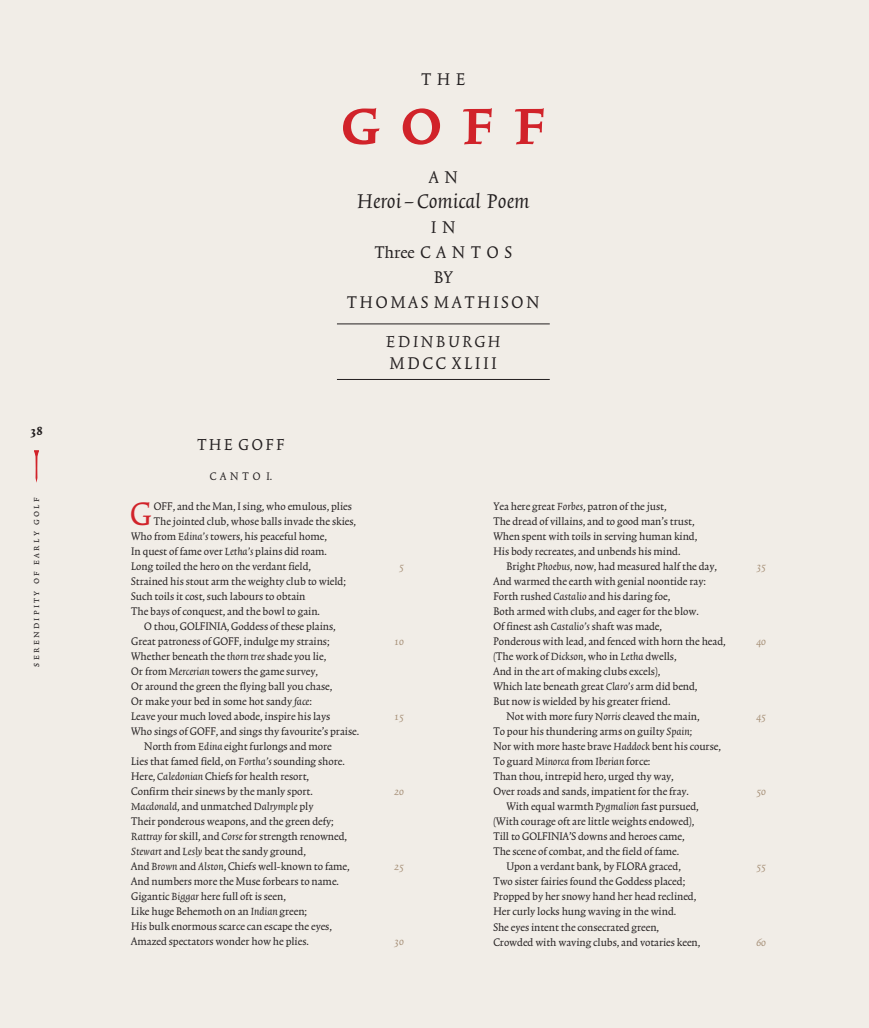
<style>
.page{position:relative;width:869px;height:1028px;background:#fff}
.page>*{position:absolute;margin:0;border:0;box-sizing:border-box;transform-origin:0 0}
.t1{font:700 60px "Trinite No 1";color:#d1232a}
.t2{font:38.5px "Trinite No 1 Rom Con";color:#d1232a}
.t3{font:italic 25px "Trinite No 1";color:#231f20}
.t4{font:20px/25px "Trinite No 1 Rom Con";color:#231f20;text-align:center}
.t5{font:italic 20px "Trinite No 1";color:#231f20}
.t6{font:18.75px "Trinite No 1 Rom Con";color:#231f20}
.t7{font:700 15px "Trinite No 1";color:#231f20}
.t8{font:13px/15px "Trinite No 1 Rom Con";color:#231f20}
.t9{font:italic 13px "Trinite No 1";color:#231f20}
.t10{font:italic 13px "Trinite No 1";color:#a48d74}
.t11{font:11.25px "Trinite No 1 Rom Con Exp";letter-spacing:.2em;color:#231f20}
.s1{font-family:"Trinite No 1";font-style:italic}
.s2{font-family:"Trinite No 1 Rom Con";font-style:normal}
</style>
<div class="page">
<div style="left:0;top:0;width:868px;height:1028px;background:#f1ede7"></div>
<hr style="left:337px;top:323px;width:212px;height:1px;background:#231f20">
<hr style="left:337px;top:379px;width:212px;height:1px;background:#231f20">
<svg style="left:34px;top:450px;width:5px;height:33px"></svg>
<p class="t7" style="left:30px;top:424px;width:14px">38</p>
<p class="t11" style="left:31px;top:666px;width:170px;rotate:-90deg">serendipity of early golf</p>
<h3 class="t6" style="left:197px;top:436px;width:89px">T H E G O F F</h3>
<p class="t8" style="left:210px;top:470px;width:64px">C A N T O I.</p>
<h3 class="t4" style="left:421px;top:68px;width:45px">T H E</h3>
<h1 class="t1" style="left:341px;top:99px;width:205px">G O F F</h1>
<h3 class="t4" style="left:429px;top:166px;width:30px">A N</h3>
<h3 class="t3" style="left:357px;top:190px;width:174px">Heroi – Comical Poem</h3>
<h3 class="t4" style="left:347px;top:216px;width:193px">I N<br>Three C A N T O S<br>BY<br>T H O M A S M A T H I S O N</h3>
<h3 class="t5" style="left:386px;top:332px;width:116px">E D I N B U R G H</h3>
<h3 class="t4" style="left:390px;top:351px;width:108px">M D C C X L I I I</h3>
<h2 class="t2" style="left:130px;top:497px;width:23px">G</h2>
<p class="t8" style="left:154px;top:500px;width:199px">OFF, and the Man, I sing, who emulous, plies</p>
<p class="t8" style="left:154px;top:515px;width:203px">The jointed club, whose balls invade the skies,</p>
<p class="t8" style="left:131px;top:530px;width:197px">Who from <span class="s1">Edina’s</span> towers, his peaceful home,</p>
<p class="t8" style="left:131px;top:545px;width:197px">In quest of fame over <span class="s1">Letha’s</span> plains did roam.</p>
<p class="t8" style="left:131px;top:560px;width:181px">Long toiled the hero on the verdant field,</p>
<p class="t10" style="left:399px;top:560px;width:6px">5</p>
<p class="t8" style="left:131px;top:575px;width:216px">Strained his stout arm the weighty club to wield;<br>Such toils it cost, such labours to obtain<br>The bays of conquest, and the bowl to gain.</p>
<p class="t8" style="left:131px;top:620px;width:206px;text-indent:13px">O thou, GOLFINIA, Goddess of these plains,<br>Great patroness of GOFF, indulge my strains;</p>
<p class="t10" style="left:394px;top:635px;width:11px">10</p>
<p class="t8" style="left:131px;top:650px;width:202px">Whether beneath the <span class="s1">thorn tree</span> shade you lie, Or from <span class="s1">Mercerian</span> towers the game survey, Or around the green the flying ball you chase, Or make your bed in some hot sandy <span class="s1">face</span>:<br>Leave your much loved abode, inspire his lays</p>
<p class="t10" style="left:394px;top:710px;width:11px">15</p>
<p class="t8" style="left:131px;top:725px;width:229px">Who sings of GOFF, and sings thy favourite’s praise.</p>
<p class="t8" style="left:144px;top:740px;width:189px">North from <span class="s1">Edina</span> eight furlongs and more</p>
<p class="t8" style="left:131px;top:755px;width:215px">Lies that famed field, on <span class="s1">Fortha’s</span> sounding shore.</p>
<p class="t8" style="left:131px;top:770px;width:179px">Here, <span class="s1">Caledonian</span> Chiefs for health resort,</p>
<p class="t8" style="left:131px;top:785px;width:183px">Confirm their sinews by the manly sport.</p>
<p class="t10" style="left:394px;top:785px;width:11px">20</p>
<p class="t9" style="left:131px;top:800px;width:184px">Macdonald<span class="s2">, and unmatched</span> Dalrymple <span class="s2">ply</span></p>
<p class="t8" style="left:131px;top:815px;width:220px">Their ponderous weapons, and the green defy; <span class="s1">Rattray</span> for skill, and <span class="s1">Corse</span> for strength renowned, <span class="s1">Stewart</span> and <span class="s1">Lesly</span> beat the sandy ground,<br>And <span class="s1">Brown</span> and <span class="s1">Alston</span>, Chiefs well-known to fame,</p>
<p class="t10" style="left:394px;top:861px;width:11px">25</p>
<p class="t8" style="left:131px;top:875px;width:209px">And numbers more the Muse forbears to name.<br>Gigantic <span class="s1">Biggar</span> here full oft is seen,<br>Like huge Behemoth on an <span class="s1">Indian</span> green;<br>His bulk enormous scarce can escape the eyes, Amazed spectators wonder how he plies.</p>
<p class="t10" style="left:394px;top:936px;width:11px">30</p>
<p class="t8" style="left:493px;top:500px;width:205px">Yea here great <span class="s1">Forbes</span>, patron of the just,<br>The dread of villains, and to good man’s trust, When spent with toils in serving human kind, His body recreates, and unbends his mind.</p>
<p class="t8" style="left:506px;top:560px;width:212px">Bright <span class="s1">Phoebus,</span> now, had measured half the day,</p>
<p class="t10" style="left:756px;top:561px;width:11px">35</p>
<p class="t8" style="left:493px;top:575px;width:233px">And warmed the earth with genial noontide ray:<br>Forth rushed <span class="s1">Castalio</span> and his daring foe,<br>Both armed with clubs, and eager for the blow.<br>Of finest ash <span class="s1">Castalio’s</span> shaft was made,<br>Ponderous with lead, and fenced with horn the head,</p>
<p class="t10" style="left:756px;top:636px;width:11px">40</p>
<p class="t8" style="left:493px;top:650px;width:205px">(The work of <span class="s1">Dickson</span>, who in <span class="s1">Letha</span> dwells, And in the art of making clubs excels),<br>Which late beneath great <span class="s1">Claro’s</span> arm did bend, But now is wielded by his greater friend.</p>
<p class="t8" style="left:506px;top:710px;width:194px">Not with more fury <span class="s1">Norris</span> cleaved the main,</p>
<p class="t10" style="left:756px;top:711px;width:11px">45</p>
<p class="t8" style="left:493px;top:725px;width:229px">To pour his thundering arms on guilty <span class="s1">Spain;<br></span>Nor with more haste brave <span class="s1">Haddock</span> bent his course, To guard <span class="s1">Minorca</span> from <span class="s1">Iberian</span> force:<br>Than thou, intrepid hero, urged thy way,<br>Over roads and sands, impatient for the fray.</p>
<p class="t10" style="left:756px;top:786px;width:11px">50</p>
<p class="t8" style="left:493px;top:800px;width:206px;text-indent:13px">With equal warmth <span class="s1">Pygmalion</span> fast pursued, (With courage oft are little weights endowed), Till to GOLFINIA’S downs and heroes came, The scene of combat, and the field of fame.</p>
<p class="t8" style="left:506px;top:860px;width:176px">Upon a verdant bank, by FLORA graced,</p>
<p class="t10" style="left:756px;top:861px;width:11px">55</p>
<p class="t8" style="left:493px;top:875px;width:208px">Two sister fairies found the Goddess placed; Propped by her snowy hand her head reclined, Her curly locks hung waving in the wind.<br>She eyes intent the consecrated green, Crowded with waving clubs, and votaries keen,</p>
<p class="t10" style="left:756px;top:936px;width:11px">60</p>
</div>
